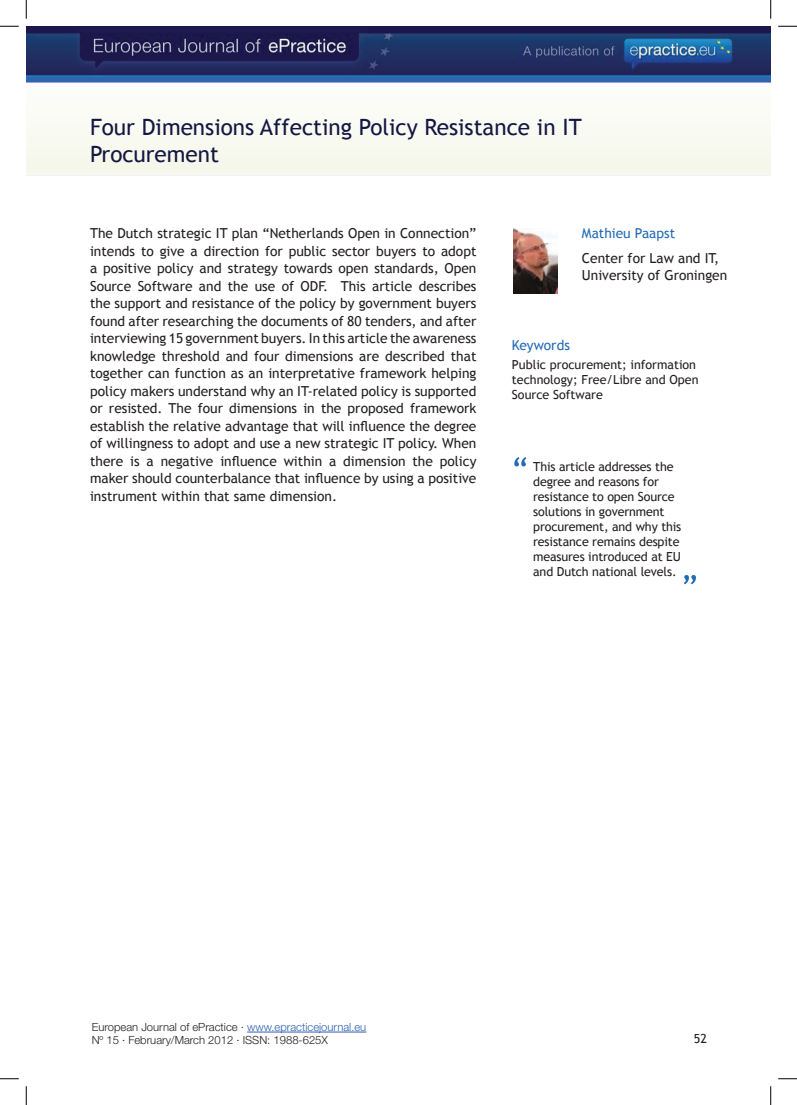
<style>
.page{position:relative;width:797px;height:1105px;background:#fff}
.page>*{position:absolute;margin:0;border:0;box-sizing:border-box;transform-origin:0 0}
.t1{font:22.5px/27px "Trebuchet MS";color:#151743}
.t2{font:13.75px/17.5px "Trebuchet MS";color:#231f20;text-align:justify}
.t3{font:13.75px "Trebuchet MS";color:#236bb5}
.t4{font:12.5px/15px "Trebuchet MS";letter-spacing:-.01em;color:#231f20}
.t5{font:300 11.25px/13.5px "Helvetica Neue";color:#231f20}
.s1{color:#2e61ad}
</style>
<div class="page">
<img style="left:26px;top:26px;width:745px;height:148px">
<hr style="left:247px;top:1032px;width:119px;height:1px;background:#2e61ad">
<img style="left:513px;top:228px;width:44px;height:66px">
<svg style="left:514px;top:457px;width:12px;height:9px"></svg>
<svg style="left:684px;top:575px;width:12px;height:9px"></svg>
<svg style="left:0;top:25px;width:19px;height:2px"></svg>
<svg style="left:778px;top:25px;width:19px;height:2px"></svg>
<svg style="left:0;top:1078px;width:19px;height:1px"></svg>
<svg style="left:778px;top:1078px;width:19px;height:1px"></svg>
<svg style="left:25px;top:0;width:2px;height:19px"></svg>
<svg style="left:25px;top:1086px;width:2px;height:19px"></svg>
<svg style="left:770px;top:0;width:1px;height:19px"></svg>
<svg style="left:770px;top:1086px;width:1px;height:19px"></svg>
<h1 class="t1" style="left:90px;top:114px;width:493px">Four Dimensions Affecting Policy Resistance in IT<br>Procurement</h1>
<p class="t2" style="left:90px;top:225px;width:388px">The Dutch strategic IT plan “Netherlands Open in Connection” intends to give a direction for public sector buyers to adopt a positive policy and strategy towards open standards, Open Source Software and the use of ODF. This article describes the support and resistance of the policy by government buyers found after researching the documents of 80 tenders, and after interviewing 15 government buyers. In this article the awareness knowledge threshold and four dimensions are described that together can function as an interpretative framework helping policy makers understand why an IT-related policy is supported or resisted. The four dimensions in the proposed framework establish the relative advantage that will influence the degree of willingness to adopt and use a new strategic IT policy. When there is a negative influence within a dimension the policy maker should counterbalance that influence by using a positive instrument within that same dimension.</p>
<p class="t3" style="left:582px;top:225px;width:95px">Mathieu Paapst</p>
<p class="t2" style="left:582px;top:250px;width:147px">Center for Law and IT,<br>University of Groningen</p>
<p class="t3" style="left:512px;top:337px;width:59px">Keywords</p>
<p class="t4" style="left:512px;top:357px;width:188px">Public procurement; information technology; Free/Libre and Open<br>Source Software</p>
<p class="t4" style="left:533px;top:459px;width:150px">This article addresses the degree and reasons for resistance to open Source solutions in government procurement, and why this resistance remains despite measures introduced at EU and Dutch national levels.</p>
<p class="t5" style="left:92px;top:1020px;width:276px">European Journal of ePractice · <span class="s1">www.epracticejournal.eu<br></span>Nº 15 · February/March 2012 · ISSN: 1988-625X</p>
<p class="t4" style="left:693px;top:1031px;width:15px">52</p>
</div>
